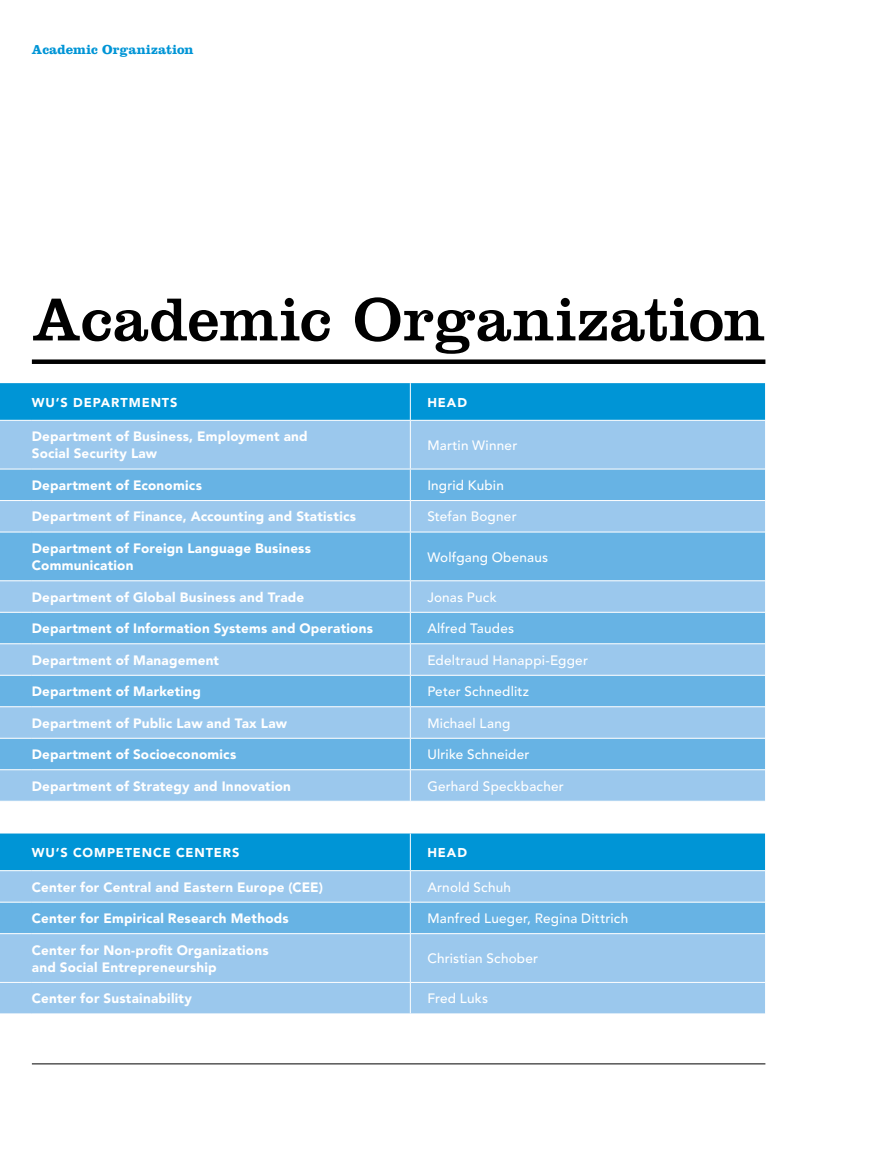
<style>
.page{position:relative;width:893px;height:1149px;background:#fff}
.page>*{position:absolute;margin:0;border:0;box-sizing:border-box;transform-origin:0 0}
.t1{font:63px "Clarendon LT Std";letter-spacing:.005em;color:#000}
.t2{font:900 13.5px/17.2px "Avenir LT Std";letter-spacing:.015em;color:#fff}
.t3{font:500 13.5px "Avenir LT Std";letter-spacing:.015em;color:#fff}
.t4{font:700 13.5px "Clarendon LT Std";color:#0095d6}
.t5{font:900 12.75px "Avenir LT Std";letter-spacing:.07em;color:#fff}
</style>
<div class="page">
<hr style="left:32px;top:1063px;width:733px;height:1px;background:#000">
<div style="left:32px;top:359px;width:733px;height:5px;background:#000"></div>
<div style="left:0;top:383px;width:765px;height:37px;background:#0095d6"></div>
<div style="left:0;top:421px;width:765px;height:379px;background:#9bc8ed"></div>
<svg style="left:0;top:469px;width:765px;height:300px;background:#7ebce8"></svg>
<hr style="left:410px;top:383px;width:1px;height:37px;background:#fff">
<hr style="left:410px;top:420px;width:1px;height:48px;background:#fff">
<hr style="left:0;top:468px;width:32px;height:1px;background:#fff">
<hr style="left:32px;top:468px;width:378px;height:1px;background:#fff">
<hr style="left:410px;top:468px;width:355px;height:1px;background:#fff">
<hr style="left:410px;top:469px;width:1px;height:31px;background:#fff">
<hr style="left:0;top:500px;width:32px;height:1px;background:#fff">
<hr style="left:32px;top:500px;width:378px;height:1px;background:#fff">
<hr style="left:410px;top:500px;width:355px;height:1px;background:#fff">
<hr style="left:410px;top:501px;width:1px;height:30px;background:#fff">
<hr style="left:0;top:531px;width:32px;height:1px;background:#fff">
<hr style="left:32px;top:531px;width:378px;height:1px;background:#fff">
<hr style="left:410px;top:531px;width:355px;height:1px;background:#fff">
<hr style="left:410px;top:532px;width:1px;height:48px;background:#fff">
<hr style="left:0;top:580px;width:32px;height:1px;background:#fff">
<hr style="left:32px;top:580px;width:378px;height:1px;background:#fff">
<hr style="left:410px;top:580px;width:355px;height:1px;background:#fff">
<hr style="left:410px;top:581px;width:1px;height:30px;background:#fff">
<hr style="left:0;top:611px;width:32px;height:1px;background:#fff">
<hr style="left:32px;top:611px;width:378px;height:1px;background:#fff">
<hr style="left:410px;top:611px;width:355px;height:1px;background:#fff">
<hr style="left:410px;top:612px;width:1px;height:31px;background:#fff">
<hr style="left:0;top:643px;width:32px;height:1px;background:#fff">
<hr style="left:32px;top:643px;width:378px;height:1px;background:#fff">
<hr style="left:410px;top:643px;width:355px;height:1px;background:#fff">
<hr style="left:410px;top:644px;width:1px;height:30px;background:#fff">
<hr style="left:0;top:674px;width:32px;height:1px;background:#fff">
<hr style="left:32px;top:674px;width:378px;height:1px;background:#fff">
<hr style="left:410px;top:674px;width:355px;height:1px;background:#fff">
<hr style="left:410px;top:675px;width:1px;height:31px;background:#fff">
<hr style="left:0;top:706px;width:32px;height:1px;background:#fff">
<hr style="left:32px;top:706px;width:378px;height:1px;background:#fff">
<hr style="left:410px;top:706px;width:355px;height:1px;background:#fff">
<hr style="left:410px;top:707px;width:1px;height:30px;background:#fff">
<hr style="left:0;top:737px;width:32px;height:1px;background:#fff">
<hr style="left:32px;top:737px;width:378px;height:1px;background:#fff">
<hr style="left:410px;top:737px;width:355px;height:1px;background:#fff">
<hr style="left:410px;top:738px;width:1px;height:31px;background:#fff">
<hr style="left:0;top:769px;width:32px;height:1px;background:#fff">
<hr style="left:32px;top:769px;width:378px;height:1px;background:#fff">
<hr style="left:410px;top:769px;width:355px;height:1px;background:#fff">
<hr style="left:410px;top:769px;width:1px;height:31px;background:#fff">
<div style="left:0;top:833px;width:765px;height:37px;background:#0095d6"></div>
<div style="left:0;top:871px;width:765px;height:142px;background:#9bc8ed"></div>
<div style="left:0;top:902px;width:765px;height:31px;background:#67b3e4"></div>
<hr style="left:410px;top:833px;width:1px;height:37px;background:#fff">
<hr style="left:410px;top:870px;width:1px;height:31px;background:#fff">
<hr style="left:0;top:901px;width:32px;height:1px;background:#fff">
<hr style="left:32px;top:901px;width:378px;height:1px;background:#fff">
<hr style="left:410px;top:901px;width:355px;height:1px;background:#fff">
<hr style="left:410px;top:902px;width:1px;height:31px;background:#fff">
<hr style="left:0;top:933px;width:32px;height:1px;background:#fff">
<hr style="left:32px;top:933px;width:378px;height:1px;background:#fff">
<hr style="left:410px;top:933px;width:355px;height:1px;background:#fff">
<hr style="left:410px;top:933px;width:1px;height:48px;background:#fff">
<hr style="left:0;top:981px;width:32px;height:1px;background:#fff">
<hr style="left:32px;top:981px;width:378px;height:1px;background:#fff">
<hr style="left:410px;top:981px;width:355px;height:1px;background:#fff">
<hr style="left:410px;top:982px;width:1px;height:31px;background:#fff">
<p class="t4" style="left:32px;top:42px;width:163px">Academic Organization</p>
<h1 class="t1" style="left:32px;top:282px;width:735px">Academic Organization</h1>
<p class="t5" style="left:32px;top:394px;width:147px">WU’S DEPARTMENTS</p>
<p class="t5" style="left:427px;top:394px;width:41px">HEAD</p>
<p class="t2" style="left:32px;top:427px;width:277px">Department of Business, Employment and<br>Social Security Law</p>
<p class="t3" style="left:427px;top:437px;width:91px">Martin Winner</p>
<p class="t2" style="left:32px;top:476px;width:172px">Department of Economics</p>
<p class="t3" style="left:427px;top:477px;width:78px">Ingrid Kubin</p>
<p class="t2" style="left:32px;top:508px;width:326px">Department of Finance, Accounting and Statistics</p>
<p class="t3" style="left:427px;top:509px;width:91px">Stefan Bogner</p>
<p class="t2" style="left:32px;top:539px;width:281px">Department of Foreign Language Business<br>Communication</p>
<p class="t3" style="left:427px;top:549px;width:122px">Wolfgang Obenaus</p>
<p class="t2" style="left:32px;top:588px;width:274px">Department of Global Business and Trade</p>
<p class="t3" style="left:427px;top:589px;width:71px">Jonas Puck</p>
<p class="t2" style="left:32px;top:619px;width:343px">Department of Information Systems and Operations</p>
<p class="t3" style="left:427px;top:620px;width:88px">Alfred Taudes</p>
<p class="t2" style="left:32px;top:651px;width:189px">Department of Management</p>
<p class="t3" style="left:427px;top:652px;width:162px">Edeltraud Hanappi-Egger</p>
<p class="t2" style="left:32px;top:682px;width:170px">Department of Marketing</p>
<p class="t3" style="left:427px;top:683px;width:103px">Peter Schnedlitz</p>
<p class="t2" style="left:32px;top:714px;width:257px">Department of Public Law and Tax Law</p>
<p class="t3" style="left:427px;top:715px;width:84px">Michael Lang</p>
<p class="t2" style="left:32px;top:745px;width:206px">Department of Socioeconomics</p>
<p class="t3" style="left:427px;top:746px;width:104px">Ulrike Schneider</p>
<p class="t2" style="left:32px;top:777px;width:261px">Department of Strategy and Innovation</p>
<p class="t3" style="left:427px;top:778px;width:138px">Gerhard Speckbacher</p>
<p class="t5" style="left:32px;top:844px;width:209px">WU’S COMPETENCE CENTERS</p>
<p class="t5" style="left:427px;top:844px;width:41px">HEAD</p>
<p class="t2" style="left:32px;top:877px;width:293px">Center for Central and Eastern Europe (CEE)</p>
<p class="t3" style="left:427px;top:878px;width:85px">Arnold Schuh</p>
<p class="t2" style="left:32px;top:909px;width:258px">Center for Empirical Research Methods</p>
<p class="t3" style="left:427px;top:910px;width:202px">Manfred Lueger, Regina Dittrich</p>
<p class="t2" style="left:32px;top:940px;width:238px">Center for Non-profit Organizations and Social Entrepreneurship</p>
<p class="t3" style="left:427px;top:950px;width:112px">Christian Schober</p>
<p class="t2" style="left:32px;top:989px;width:162px">Center for Sustainability</p>
<p class="t3" style="left:427px;top:990px;width:62px">Fred Luks</p>
</div>
